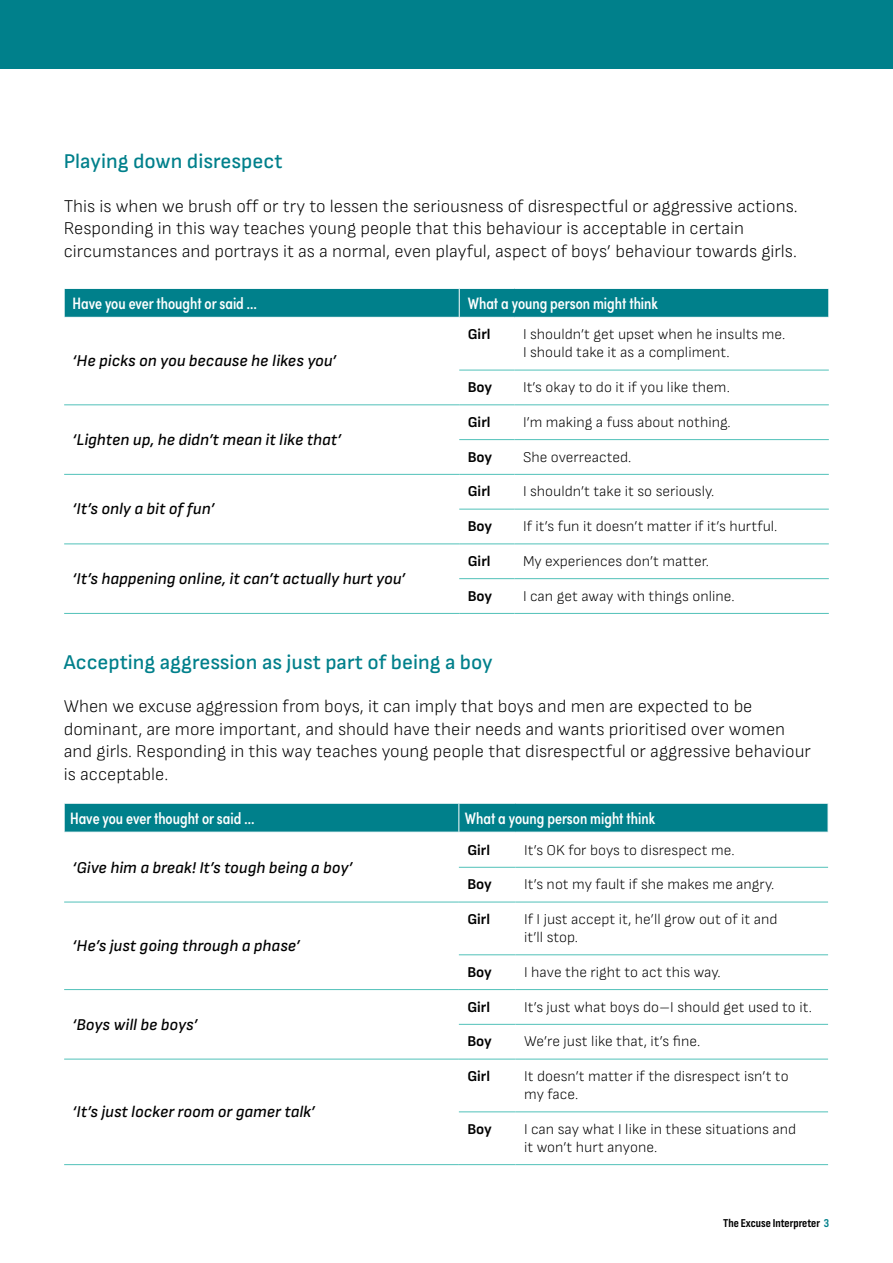
<style>
.page{position:relative;width:893px;height:1263px;background:#fff}
.page>*{position:absolute;margin:0;border:0;box-sizing:border-box;transform-origin:0 0}
.H3_Heading_3{font:500 21px "Sofia Sans";color:#00808b}
.P_Intro{font:300 18px/22.5px "Sofia Sans";color:#000}
.P_Body{font:italic 500 16.5px "Sofia Sans";color:#000}
.P_Table_Header{font:500 16.5px "Sofia Pro Condensed";color:#fff}
.P_Body-2{font:300 15px/18px "Sofia Sans";color:#000}
.P_Body-3{font:700 15px "Sofia Sans";color:#000}
.t1{font:700 12px "Sofia Sans Condensed";color:#000}
.s1{color:#00808b}
</style>
<div class="page">
<div style="left:0;top:0;width:893px;height:68px;background:#00808b"></div>
<svg style="left:64px;top:288px;width:765px;height:29px;background:#0c8690"></svg>
<hr style="left:459px;top:370px;width:55px;height:1px;background:#51c1b9">
<hr style="left:514px;top:370px;width:315px;height:1px;background:#51c1b9">
<hr style="left:64px;top:404px;width:395px;height:1px;background:#51c1b9">
<hr style="left:459px;top:404px;width:55px;height:1px;background:#51c1b9">
<hr style="left:514px;top:404px;width:315px;height:1px;background:#51c1b9">
<hr style="left:459px;top:439px;width:55px;height:1px;background:#51c1b9">
<hr style="left:514px;top:439px;width:315px;height:1px;background:#51c1b9">
<hr style="left:64px;top:474px;width:395px;height:1px;background:#51c1b9">
<hr style="left:459px;top:474px;width:55px;height:1px;background:#51c1b9">
<hr style="left:514px;top:474px;width:315px;height:1px;background:#51c1b9">
<hr style="left:459px;top:509px;width:55px;height:1px;background:#51c1b9">
<hr style="left:514px;top:509px;width:315px;height:1px;background:#51c1b9">
<hr style="left:64px;top:543px;width:395px;height:1px;background:#51c1b9">
<hr style="left:459px;top:543px;width:55px;height:1px;background:#51c1b9">
<hr style="left:514px;top:543px;width:315px;height:1px;background:#51c1b9">
<hr style="left:459px;top:578px;width:55px;height:1px;background:#51c1b9">
<hr style="left:514px;top:578px;width:315px;height:1px;background:#51c1b9">
<hr style="left:64px;top:613px;width:395px;height:1px;background:#51c1b9">
<hr style="left:459px;top:613px;width:55px;height:1px;background:#51c1b9">
<hr style="left:514px;top:613px;width:315px;height:1px;background:#51c1b9">
<svg style="left:64px;top:803px;width:765px;height:29px;background:#0b8590"></svg>
<hr style="left:64px;top:902px;width:395px;height:1px;background:#51c1b9">
<hr style="left:459px;top:867px;width:57px;height:1px;background:#51c1b9">
<hr style="left:516px;top:867px;width:312px;height:1px;background:#51c1b9">
<hr style="left:459px;top:902px;width:57px;height:1px;background:#51c1b9">
<hr style="left:516px;top:902px;width:312px;height:1px;background:#51c1b9">
<hr style="left:64px;top:989px;width:395px;height:1px;background:#51c1b9">
<hr style="left:459px;top:954px;width:57px;height:1px;background:#51c1b9">
<hr style="left:516px;top:954px;width:312px;height:1px;background:#51c1b9">
<hr style="left:459px;top:989px;width:57px;height:1px;background:#51c1b9">
<hr style="left:516px;top:989px;width:312px;height:1px;background:#51c1b9">
<hr style="left:64px;top:1059px;width:395px;height:1px;background:#51c1b9">
<hr style="left:459px;top:1024px;width:57px;height:1px;background:#51c1b9">
<hr style="left:516px;top:1024px;width:312px;height:1px;background:#51c1b9">
<hr style="left:459px;top:1059px;width:57px;height:1px;background:#51c1b9">
<hr style="left:516px;top:1059px;width:312px;height:1px;background:#51c1b9">
<hr style="left:64px;top:1164px;width:395px;height:1px;background:#51c1b9">
<hr style="left:459px;top:1111px;width:57px;height:1px;background:#51c1b9">
<hr style="left:516px;top:1111px;width:312px;height:1px;background:#51c1b9">
<hr style="left:459px;top:1164px;width:57px;height:1px;background:#51c1b9">
<hr style="left:516px;top:1164px;width:312px;height:1px;background:#51c1b9">
<h2 class="H3_Heading_3" style="left:64px;top:149px;width:220px">Playing down disrespect</h2>
<p class="P_Intro" style="left:64px;top:194px;width:735px">This is when we brush off or try to lessen the seriousness of disrespectful or aggressive actions.<br>Responding in this way teaches young people that this behaviour is acceptable in certain circumstances and portrays it as a normal, even playful, aspect of boys’ behaviour towards girls.</p>
<p class="P_Table_Header" style="left:73px;top:291px;width:186px">Have you ever thought or said …</p>
<p class="P_Table_Header" style="left:468px;top:291px;width:192px">What a young person might think</p>
<p class="P_Body" style="left:73px;top:351px;width:265px">‘He picks on you because he likes you’</p>
<p class="P_Body" style="left:73px;top:430px;width:270px">‘Lighten up, he didn’t mean it like that’</p>
<p class="P_Body" style="left:73px;top:499px;width:144px">‘It’s only a bit of fun’</p>
<p class="P_Body" style="left:73px;top:569px;width:334px">‘It’s happening online, it can’t actually hurt you’</p>
<p class="P_Body-3" style="left:468px;top:326px;width:24px">Girl</p>
<p class="P_Body-2" style="left:523px;top:325px;width:264px">I shouldn’t get upset when he insults me.<br>I should take it as a compliment.</p>
<p class="P_Body-3" style="left:468px;top:378px;width:26px">Boy</p>
<p class="P_Body-2" style="left:523px;top:378px;width:208px">It’s okay to do it if you like them.</p>
<p class="P_Body-3" style="left:468px;top:413px;width:24px">Girl</p>
<p class="P_Body-2" style="left:523px;top:413px;width:209px">I’m making a fuss about nothing.</p>
<p class="P_Body-3" style="left:468px;top:448px;width:26px">Boy</p>
<p class="P_Body-2" style="left:523px;top:448px;width:110px">She overreacted.</p>
<p class="P_Body-3" style="left:468px;top:483px;width:24px">Girl</p>
<p class="P_Body-2" style="left:523px;top:482px;width:193px">I shouldn’t take it so seriously.</p>
<p class="P_Body-3" style="left:468px;top:517px;width:26px">Boy</p>
<p class="P_Body-2" style="left:523px;top:517px;width:256px">If it’s fun it doesn’t matter if it’s hurtful.</p>
<p class="P_Body-3" style="left:468px;top:552px;width:24px">Girl</p>
<p class="P_Body-2" style="left:523px;top:552px;width:188px">My experiences don’t matter.</p>
<p class="P_Body-3" style="left:468px;top:587px;width:26px">Boy</p>
<p class="P_Body-2" style="left:523px;top:587px;width:213px">I can get away with things online.</p>
<h2 class="H3_Heading_3" style="left:64px;top:649px;width:430px">Accepting aggression as just part of being a boy</h2>
<p class="P_Intro" style="left:64px;top:695px;width:749px">When we excuse aggression from boys, it can imply that boys and men are expected to be dominant, are more important, and should have their needs and wants prioritised over women and girls. Responding in this way teaches young people that disrespectful or aggressive behaviour is acceptable.</p>
<p class="P_Table_Header" style="left:70px;top:806px;width:186px">Have you ever thought or said …</p>
<p class="P_Table_Header" style="left:465px;top:806px;width:192px">What a young person might think</p>
<p class="P_Body" style="left:73px;top:858px;width:281px">‘Give him a break! It’s tough being a boy’</p>
<p class="P_Body-3" style="left:467px;top:841px;width:24px">Girl</p>
<p class="P_Body-2" style="left:524px;top:840px;width:212px">It’s OK for boys to disrespect me.</p>
<p class="P_Body-3" style="left:467px;top:875px;width:26px">Boy</p>
<p class="P_Body-2" style="left:524px;top:875px;width:252px">It’s not my fault if she makes me angry.</p>
<p class="P_Body" style="left:73px;top:936px;width:229px">‘He’s just going through a phase’</p>
<p class="P_Body" style="left:73px;top:1015px;width:127px">‘Boys will be boys’</p>
<p class="P_Body" style="left:73px;top:1102px;width:244px">‘It’s just locker room or gamer talk’</p>
<p class="P_Body-3" style="left:467px;top:910px;width:24px">Girl</p>
<p class="P_Body-2" style="left:524px;top:910px;width:255px">If I just accept it, he’ll grow out of it and it’ll stop.</p>
<p class="P_Body-3" style="left:467px;top:963px;width:26px">Boy</p>
<p class="P_Body-2" style="left:524px;top:963px;width:198px">I have the right to act this way.</p>
<p class="P_Body-3" style="left:467px;top:998px;width:24px">Girl</p>
<p class="P_Body-2" style="left:524px;top:997px;width:289px">It’s just what boys do–I should get used to it.</p>
<p class="P_Body-3" style="left:467px;top:1032px;width:26px">Boy</p>
<p class="P_Body-2" style="left:524px;top:1032px;width:178px">We’re just like that, it’s fine.</p>
<p class="P_Body-3" style="left:467px;top:1067px;width:24px">Girl</p>
<p class="P_Body-2" style="left:524px;top:1067px;width:266px">It doesn’t matter if the disrespect isn’t to my face.</p>
<p class="P_Body-3" style="left:467px;top:1120px;width:26px">Boy</p>
<p class="P_Body-2" style="left:524px;top:1120px;width:274px">I can say what I like in these situations and it won’t hurt anyone.</p>
<p class="t1" style="left:723px;top:1216px;width:107px">The Excuse Interpreter <span class="s1">3</span></p>
</div>
